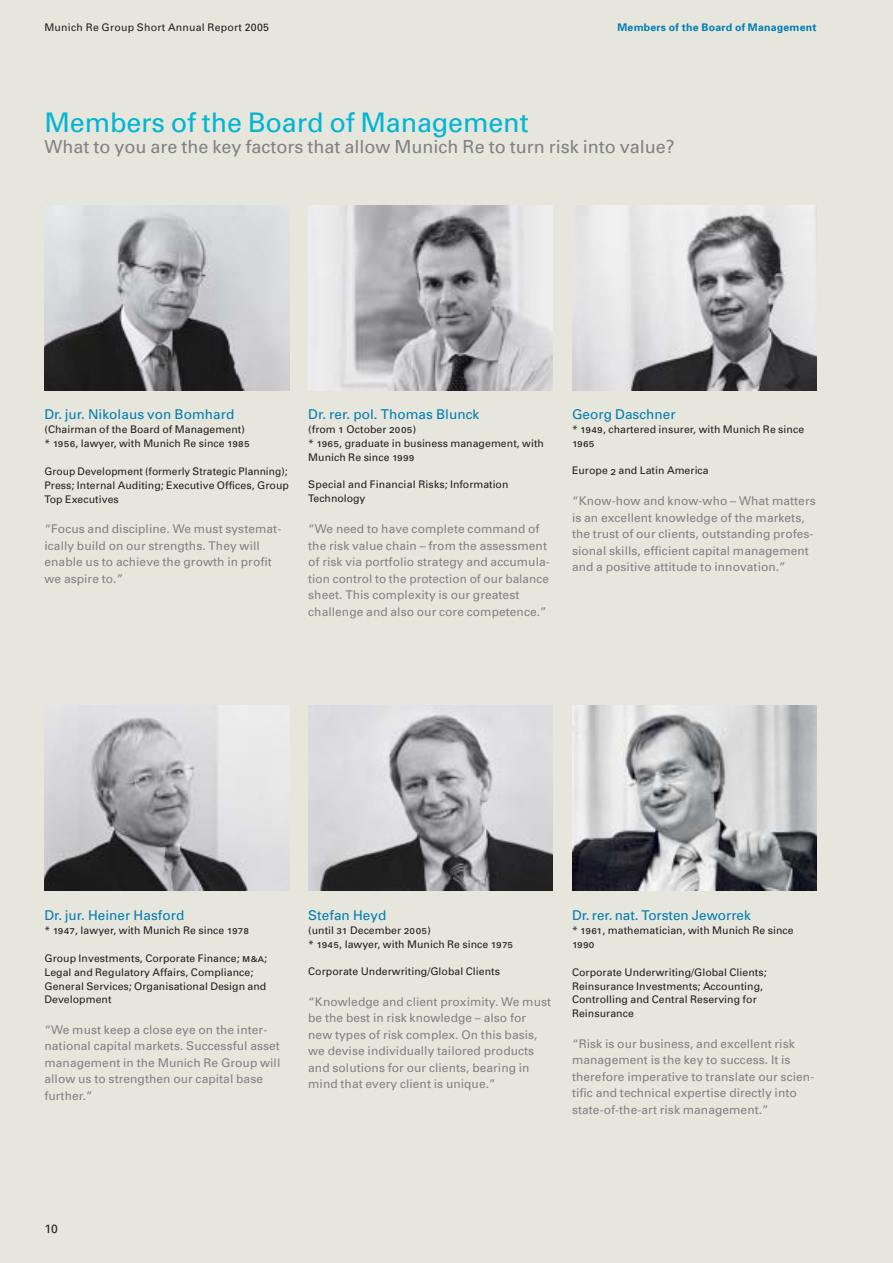
<style>
.page{position:relative;width:893px;height:1263px;background:#fff}
.page>*{position:absolute;margin:0;border:0;box-sizing:border-box;transform-origin:0 0}
.t1{font:27px "MR Univers";letter-spacing:-.005em;color:#00b6d4}
.t2{font:18px "MR Univers";color:#808284}
.t3{font:13.5px "MR Univers";letter-spacing:.005em;color:#007db1}
.t4{font:12px/16.5px "MR Univers";letter-spacing:.005em;color:#808284}
.t5{font:12px "MR Univers";color:#231f1f}
.t6{font:11.25px "Univers LT Roman CF";letter-spacing:.02em;color:#231f1f}
.t7{font:10.5px/14px "MR Univers";letter-spacing:.005em;color:#231f1f}
.t8{font:700 10.5px "MR Univers";letter-spacing:.02em;color:#007db1}
.s1{font-family:"Univers LT Roman CF";font-size:11.25px}
</style>
<div class="page">
<div style="left:0;top:0;width:892px;height:1263px;background:#e7e6dd"></div>
<img style="left:572px;top:205px;width:244px;height:185px">
<img style="left:572px;top:706px;width:244px;height:185px">
<img style="left:44px;top:205px;width:245px;height:185px">
<img style="left:44px;top:706px;width:245px;height:185px">
<img style="left:308px;top:706px;width:245px;height:185px">
<img style="left:308px;top:205px;width:245px;height:185px">
<p class="t7" style="left:44px;top:21px;width:226px">Munich Re Group Short Annual Report 2005</p>
<p class="t8" style="left:617px;top:24px;width:201px">Members of the Board of Management</p>
<h1 class="t1" style="left:44px;top:113px;width:485px">Members of the Board of Management</h1>
<h2 class="t2" style="left:44px;top:140px;width:631px">What to you are the key factors that allow Munich Re to turn risk into value?</h2>
<p class="t3" style="left:44px;top:409px;width:191px">Dr. jur. Nikolaus von Bomhard</p>
<p class="t7" style="left:44px;top:423px;width:207px">(Chairman of the Board of Management) * <span class="s1">1956</span>, lawyer, with Munich Re since <span class="s1">1985</span></p>
<p class="t7" style="left:44px;top:465px;width:246px;text-align:justify">Group Development (formerly Strategic Planning); Press; Internal Auditing; Executive Offices, Group Top Executives</p>
<p class="t4" style="left:44px;top:522px;width:238px">“Focus and discipline. We must systemat&shy;ically build on our strengths. They will enable us to achieve the growth in profit we aspire to.”</p>
<p class="t3" style="left:308px;top:409px;width:172px">Dr. rer. pol. Thomas Blunck</p>
<p class="t7" style="left:308px;top:423px;width:237px">(from <span class="s1">1</span> October <span class="s1">2005</span>)<br>* <span class="s1">1965</span>, graduate in business management, with<br>Munich Re since <span class="s1">1999</span></p>
<p class="t7" style="left:308px;top:479px;width:202px">Special and Financial Risks; Information<br>Technology</p>
<p class="t4" style="left:308px;top:522px;width:243px">“We need to have complete command of the risk value chain – from the assessment of risk via portfolio strategy and accumula&shy;tion control to the protection of our balance sheet. This complexity is our greatest challenge and also our core competence.”</p>
<p class="t3" style="left:572px;top:409px;width:105px">Georg Daschner</p>
<p class="t7" style="left:572px;top:423px;width:234px">* <span class="s1">1949</span>, chartered insurer, with Munich Re since</p>
<p class="t6" style="left:572px;top:436px;width:24px">1965</p>
<p class="t7" style="left:572px;top:465px;width:138px">Europe <span class="s1">2</span> and Latin America</p>
<p class="t4" style="left:572px;top:494px;width:245px">“Know-how and know-who – What matters is an excellent knowledge of the markets, the trust of our clients, outstanding profes&shy;sional skills, efficient capital management and a positive attitude to innovation.”</p>
<p class="t3" style="left:44px;top:910px;width:141px">Dr. jur. Heiner Hasford</p>
<p class="t7" style="left:44px;top:924px;width:206px">* <span class="s1">1947</span>, lawyer, with Munich Re since <span class="s1">1978</span></p>
<p class="t7" style="left:44px;top:952px;width:224px">Group Investments, Corporate Finance; <span class="s1">m&amp;a</span>; Legal and Regulatory Affairs, Compliance; General Services; Organisational Design and Development</p>
<p class="t4" style="left:44px;top:1022px;width:237px">“We must keep a close eye on the inter&shy;national capital markets. Successful asset management in the Munich Re Group will allow us to strengthen our capital base further.”</p>
<p class="t3" style="left:308px;top:910px;width:79px">Stefan Heyd</p>
<p class="t7" style="left:308px;top:924px;width:206px">(until <span class="s1">31</span> December <span class="s1">2005</span>)<br>* <span class="s1">1945</span>, lawyer, with Munich Re since <span class="s1">1975</span></p>
<p class="t7" style="left:308px;top:965px;width:193px">Corporate Underwriting/Global Clients</p>
<p class="t4" style="left:308px;top:995px;width:244px">“Knowledge and client proximity. We must be the best in risk knowledge – also for new types of risk complex. On this basis, we devise individually tailored products and solutions for our clients, bearing in mind that every client is unique.”</p>
<p class="t3" style="left:572px;top:910px;width:180px">Dr. rer. nat. Torsten Jeworrek</p>
<p class="t7" style="left:572px;top:924px;width:223px">* <span class="s1">1961</span>, mathematician, with Munich Re since</p>
<p class="t6" style="left:572px;top:937px;width:24px">1990</p>
<p class="t7" style="left:572px;top:966px;width:196px">Corporate Underwriting/Global Clients; Reinsurance Investments; Accounting, Controlling and Central Reserving for Reinsurance</p>
<p class="t4" style="left:572px;top:1036px;width:244px">“Risk is our business, and excellent risk management is the key to success. It is therefore imperative to translate our scien&shy;tific and technical expertise directly into state-of-the-art risk management.”</p>
<p class="t5" style="left:44px;top:1225px;width:15px">10</p>
</div>
